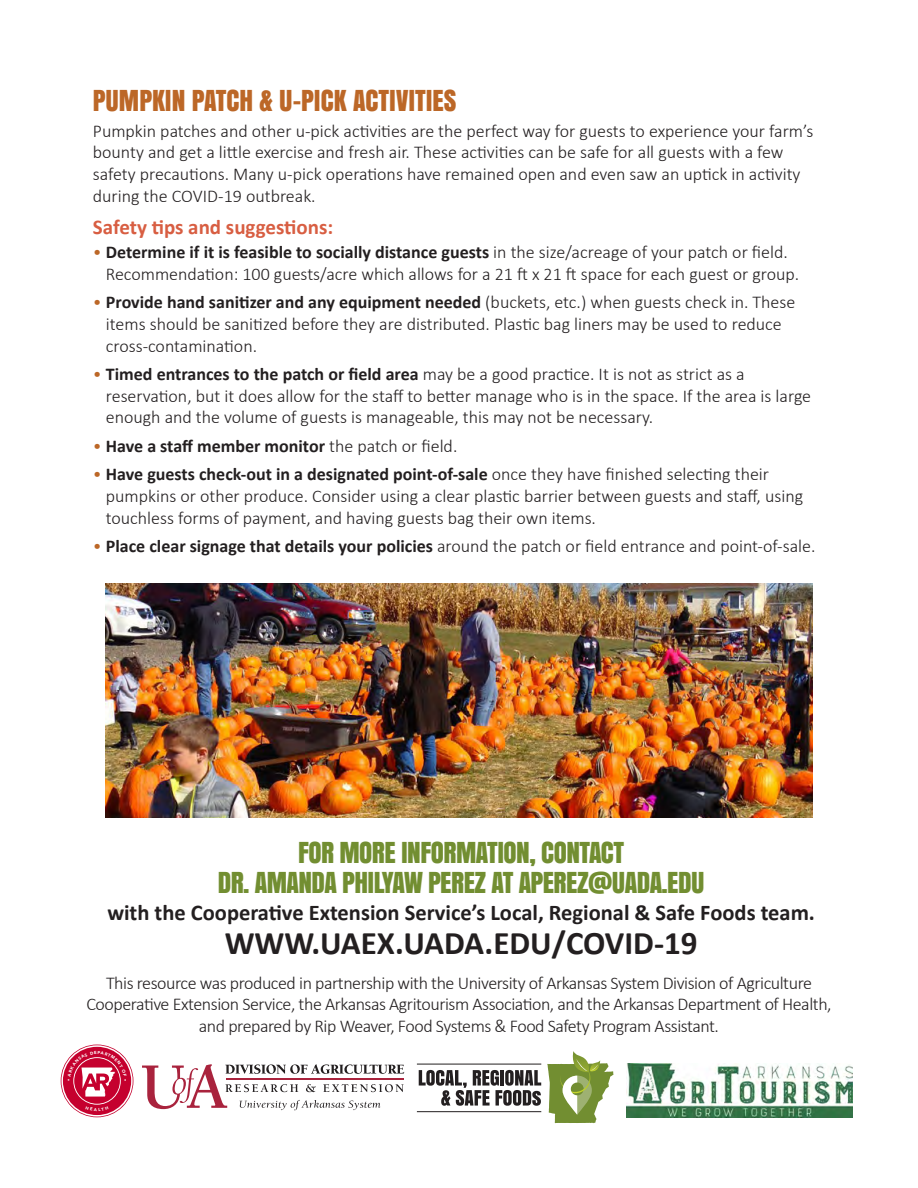
<style>
.page{position:relative;width:918px;height:1188px;background:#fff}
.page>*{position:absolute;margin:0;border:0;box-sizing:border-box;transform-origin:0 0}
.t1{font:700 33px "Calibri";color:#231f20}
.t2{font:27px/30px "Anton";letter-spacing:-.02em;color:#728e31;text-align:center}
.t3{font:27px "Anton";color:#bc6727}
.t4{font:700 22.5px "Calibri";color:#231f20}
.t5{font:700 21px "Calibri";color:#d85e42}
.t6{font:300 18px/21.6px "Calibri";color:#231f20}
.t7{font:300 18px/21.6px "Calibri";letter-spacing:-.025em;color:#231f20;text-align:center}
.t8{font:700 18px "Calibri";color:#231f20}
.s1{color:#bc6727}
.s2{font-weight:700}
.s3{font-weight:300;color:#bc6727}
.s4{font-weight:300}
</style>
<div class="page">
<img style="left:106px;top:584px;width:706px;height:234px">
<svg style="left:142px;top:1064px;width:262px;height:46px"></svg>
<img style="left:626px;top:1063px;width:227px;height:55px">
<svg style="left:419px;top:1070px;width:122px;height:36px"></svg>
<hr style="left:417px;top:1064px;width:124px;height:1px;background:#231f20">
<hr style="left:417px;top:1111px;width:124px;height:1px;background:#231f20">
<svg style="left:547px;top:1051px;width:67px;height:72px"></svg>
<svg style="left:61px;top:1045px;width:72px;height:72px"></svg>
<h1 class="t3" style="left:93px;top:79px;width:365px">PUMPKIN PATCH &amp; U-PICK ACTIVITIES</h1>
<p class="t6" style="left:93px;top:119px;width:722px">Pumpkin patches and other u-pick activities are the perfect way for guests to experience your farm’s bounty and get a little exercise and fresh air. These activities can be safe for all guests with a few safety precautions. Many u-pick operations have remained open and even saw an uptick in activity during the COVID-19 outbreak.</p>
<h2 class="t5" style="left:93px;top:214px;width:242px">Safety tips and suggestions:</h2>
<p class="t6" style="left:106px;top:241px;width:695px;text-indent:-13px"><span class="s1">•</span> <span class="s2">Determine if it is feasible to socially distance guests</span> in the size/acreage of your patch or field.<br>Recommendation: 100 guests/acre which allows for a 21 ft x 21 ft space for each guest or group.</p>
<p class="t6" style="left:106px;top:291px;width:691px;text-indent:-13px"><span class="s1">•</span> <span class="s2">Provide hand sanitizer and any equipment needed</span> (buckets, etc.) when guests check in. These items should be sanitized before they are distributed. Plastic bag liners may be used to reduce cross-contamination.</p>
<p class="t6" style="left:106px;top:363px;width:707px;text-indent:-13px"><span class="s1">•</span> <span class="s2">Timed entrances to the patch or field area</span> may be a good practice. It is not as strict as a reservation, but it does allow for the staff to better manage who is in the space. If the area is large enough and the volume of guests is manageable, this may not be necessary.</p>
<p class="t8" style="left:93px;top:434px;width:366px"><span class="s3">•</span> Have a staff member monitor <span class="s4">the patch or field.</span></p>
<p class="t6" style="left:106px;top:463px;width:699px;text-indent:-13px"><span class="s1">•</span> <span class="s2">Have guests check-out in a designated point-of-sale</span> once they have finished selecting their pumpkins or other produce. Consider using a clear plastic barrier between guests and staff, using touchless forms of payment, and having guests bag their own items.</p>
<p class="t6" style="left:93px;top:534px;width:724px"><span class="s1">•</span> <span class="s2">Place clear signage that details your policies</span> around the patch or field entrance and point-of-sale.</p>
<h1 class="t2" style="left:218px;top:836px;width:488px">FOR MORE INFORMATION, CONTACT<br>DR. AMANDA PHILYAW PEREZ AT APEREZ@UADA.EDU</h1>
<h1 class="t4" style="left:107px;top:898px;width:709px">with the Cooperative Extension Service’s Local, Regional &amp; Safe Foods team.</h1>
<p class="t1" style="left:225px;top:922px;width:474px">WWW.UAEX.UADA.EDU/COVID-19</p>
<p class="t7" style="left:86px;top:971px;width:747px">This resource was produced in partnership with the University of Arkansas System Division of Agriculture<br>Cooperative Extension Service, the Arkansas Agritourism Association, and the Arkansas Department of Health, and prepared by Rip Weaver, Food Systems &amp; Food Safety Program Assistant.</p>
</div>
